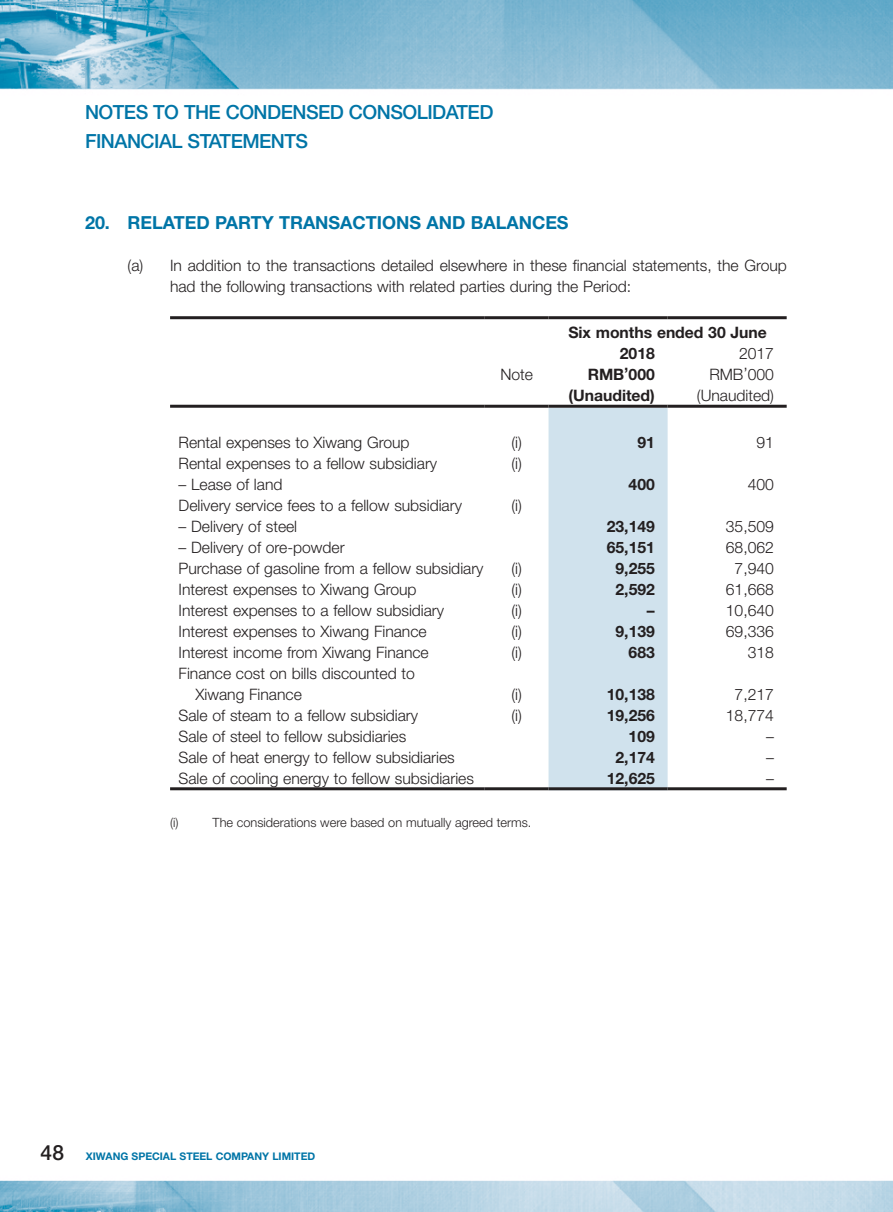
<style>
.page{position:relative;width:893px;height:1212px;background:#fff}
.page>*{position:absolute;margin:0;border:0;box-sizing:border-box;transform-origin:0 0}
.t1{font:500 19.5px/28.5px "Helvetica Neue LT Std";letter-spacing:-.025em;color:#0075a7}
.Heading_1{font:700 18px "Helvetica Neue LT Std";color:#0075a7}
.Body_Text{font:300 15.75px/21px "Helvetica Neue LT Std";color:#231f20}
.Body_Text-2{font:700 15.75px "Helvetica Neue LT Std";color:#231f20}
.Notes{font:300 12.75px "Helvetica Neue LT Std";color:#231f20}
.t2{font:700 10.5px "Helvetica Neue LT Std";color:#0075a7}
.s1{font-weight:500;font-size:21px;color:#231f20}
</style>
<div class="page">
<img style="left:0;top:0;width:893px;height:1212px">
<div style="left:549px;top:408px;width:119px;height:379px;background:#d0e2ed"></div>
<hr style="left:170px;top:316px;width:315px;height:3px;background:#231f20">
<hr style="left:485px;top:316px;width:64px;height:3px;background:#231f20">
<hr style="left:549px;top:316px;width:119px;height:3px;background:#231f20">
<hr style="left:668px;top:316px;width:119px;height:3px;background:#231f20">
<hr style="left:170px;top:405px;width:315px;height:3px;background:#231f20">
<hr style="left:485px;top:405px;width:64px;height:3px;background:#231f20">
<hr style="left:549px;top:405px;width:119px;height:3px;background:#231f20">
<hr style="left:668px;top:405px;width:119px;height:3px;background:#231f20">
<hr style="left:170px;top:787px;width:315px;height:3px;background:#231f20">
<hr style="left:485px;top:787px;width:64px;height:3px;background:#231f20">
<hr style="left:549px;top:787px;width:119px;height:3px;background:#231f20">
<hr style="left:668px;top:787px;width:119px;height:3px;background:#231f20">
<p class="t1" style="left:85px;top:98px;width:410px">NOTES TO THE CONDENSED CONSOLIDATED<br>FINANCIAL STATEMENTS</p>
<p class="Heading_1" style="left:85px;top:211px;width:485px">20. RELATED PARTY TRANSACTIONS AND BALANCES</p>
<p class="Body_Text" style="left:170px;top:254px;width:618px;text-indent:-43px">(a) In addition to the transactions detailed elsewhere in these financial statements, the Group had the following transactions with related parties during the Period:</p>
<p class="Body_Text-2" style="left:568px;top:323px;width:200px">Six months ended 30 June</p>
<p class="Body_Text-2" style="left:620px;top:344px;width:36px">2018</p>
<p class="Body_Text" style="left:739px;top:343px;width:36px">2017</p>
<p class="Body_Text" style="left:500px;top:364px;width:34px">Note</p>
<p class="Body_Text-2" style="left:588px;top:365px;width:69px">RMB’000</p>
<p class="Body_Text" style="left:709px;top:364px;width:66px">RMB’000</p>
<p class="Body_Text-2" style="left:569px;top:386px;width:88px">(Unaudited)</p>
<p class="Body_Text" style="left:697px;top:385px;width:78px">(Unaudited)</p>
<p class="Body_Text" style="left:179px;top:431px;width:232px">Rental expenses to Xiwang Group</p>
<p class="Body_Text" style="left:511px;top:431px;width:12px">(i)</p>
<p class="Body_Text-2" style="left:637px;top:432px;width:19px">91</p>
<p class="Body_Text" style="left:756px;top:431px;width:19px">91</p>
<p class="Body_Text" style="left:179px;top:452px;width:260px">Rental expenses to a fellow subsidiary</p>
<p class="Body_Text" style="left:511px;top:452px;width:12px">(i)</p>
<p class="Body_Text" style="left:179px;top:473px;width:105px">– Lease of land</p>
<p class="Body_Text-2" style="left:629px;top:474px;width:28px">400</p>
<p class="Body_Text" style="left:748px;top:473px;width:28px">400</p>
<p class="Body_Text" style="left:179px;top:494px;width:285px">Delivery service fees to a fellow subsidiary</p>
<p class="Body_Text" style="left:511px;top:494px;width:12px">(i)</p>
<p class="Body_Text" style="left:179px;top:515px;width:120px">– Delivery of steel</p>
<p class="Body_Text-2" style="left:607px;top:516px;width:50px">23,149</p>
<p class="Body_Text" style="left:726px;top:515px;width:50px">35,509</p>
<p class="Body_Text" style="left:179px;top:536px;width:168px">– Delivery of ore-powder</p>
<p class="Body_Text-2" style="left:607px;top:537px;width:50px">65,151</p>
<p class="Body_Text" style="left:726px;top:536px;width:50px">68,062</p>
<p class="Body_Text" style="left:179px;top:557px;width:306px">Purchase of gasoline from a fellow subsidiary</p>
<p class="Body_Text" style="left:511px;top:557px;width:12px">(i)</p>
<p class="Body_Text-2" style="left:616px;top:558px;width:41px">9,255</p>
<p class="Body_Text" style="left:735px;top:557px;width:41px">7,940</p>
<p class="Body_Text" style="left:179px;top:578px;width:239px">Interest expenses to Xiwang Group</p>
<p class="Body_Text" style="left:511px;top:578px;width:12px">(i)</p>
<p class="Body_Text-2" style="left:616px;top:579px;width:41px">2,592</p>
<p class="Body_Text" style="left:726px;top:578px;width:50px">61,668</p>
<p class="Body_Text" style="left:179px;top:599px;width:267px">Interest expenses to a fellow subsidiary</p>
<p class="Body_Text" style="left:511px;top:599px;width:12px">(i)</p>
<p class="Body_Text-2" style="left:647px;top:600px;width:9px">–</p>
<p class="Body_Text" style="left:726px;top:599px;width:50px">10,640</p>
<p class="Body_Text" style="left:179px;top:620px;width:250px">Interest expenses to Xiwang Finance</p>
<p class="Body_Text" style="left:511px;top:620px;width:12px">(i)</p>
<p class="Body_Text-2" style="left:616px;top:621px;width:41px">9,139</p>
<p class="Body_Text" style="left:726px;top:620px;width:50px">69,336</p>
<p class="Body_Text" style="left:179px;top:641px;width:252px">Interest income from Xiwang Finance</p>
<p class="Body_Text" style="left:511px;top:641px;width:12px">(i)</p>
<p class="Body_Text-2" style="left:629px;top:642px;width:28px">683</p>
<p class="Body_Text" style="left:748px;top:641px;width:28px">318</p>
<p class="Body_Text" style="left:196px;top:662px;width:221px;text-indent:-17px">Finance cost on bills discounted to<br>Xiwang Finance</p>
<p class="Body_Text" style="left:511px;top:683px;width:12px">(i)</p>
<p class="Body_Text-2" style="left:607px;top:684px;width:50px">10,138</p>
<p class="Body_Text" style="left:735px;top:683px;width:41px">7,217</p>
<p class="Body_Text" style="left:179px;top:704px;width:241px">Sale of steam to a fellow subsidiary</p>
<p class="Body_Text" style="left:511px;top:704px;width:12px">(i)</p>
<p class="Body_Text-2" style="left:607px;top:705px;width:50px">19,256</p>
<p class="Body_Text" style="left:726px;top:704px;width:50px">18,774</p>
<p class="Body_Text" style="left:179px;top:725px;width:229px">Sale of steel to fellow subsidiaries</p>
<p class="Body_Text-2" style="left:629px;top:726px;width:28px">109</p>
<p class="Body_Text" style="left:766px;top:725px;width:9px">–</p>
<p class="Body_Text" style="left:179px;top:746px;width:278px">Sale of heat energy to fellow subsidiaries</p>
<p class="Body_Text-2" style="left:616px;top:747px;width:41px">2,174</p>
<p class="Body_Text" style="left:766px;top:746px;width:9px">–</p>
<p class="Body_Text" style="left:179px;top:767px;width:297px">Sale of cooling energy to fellow subsidiaries</p>
<p class="Body_Text-2" style="left:607px;top:768px;width:50px">12,625</p>
<p class="Body_Text" style="left:766px;top:767px;width:9px">–</p>
<p class="Notes" style="left:170px;top:814px;width:10px">(i)</p>
<p class="Notes" style="left:213px;top:814px;width:320px">The considerations were based on mutually agreed terms.</p>
<p class="t2" style="left:40px;top:1149px;width:276px"><span class="s1">48</span> XIWANG SPECIAL STEEL COMPANY LIMITED</p>
</div>
